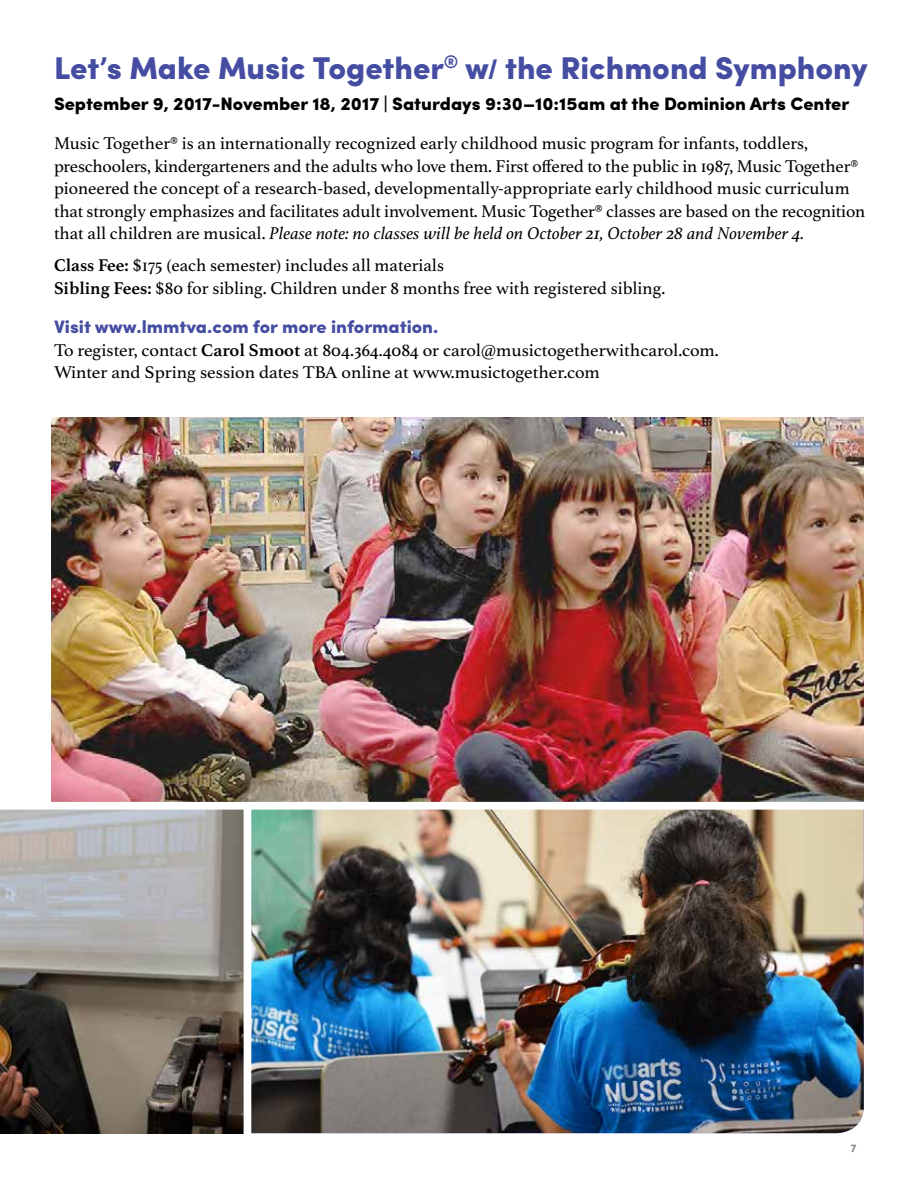
<style>
.page{position:relative;width:918px;height:1188px;background:#fff}
.page>*{position:absolute;margin:0;border:0;box-sizing:border-box;transform-origin:0 0}
.t1{font:900 31.5px "Sofia Pro";color:#444da1}
.t2{font:18px/22.5px "Athelas";color:#000}
.t3{font:900 18px "Sofia Pro";color:#000}
.t4{font:900 18px "Sofia Pro";color:#444da1}
.t5{font:700 12px "Neutraface Text";color:#808285}
.s1{font-style:italic;font-size:28.5px}
.s2{font-style:italic}
.s3{font-weight:700}
</style>
<div class="page">
<img style="left:251px;top:810px;width:613px;height:323px">
<img style="left:0;top:810px;width:244px;height:323px">
<img style="left:51px;top:417px;width:813px;height:385px">
<h1 class="t1" style="left:54px;top:43px;width:815px">Let’s Make Music Together<sup>®</sup> w<span class="s1">/</span>the Richmond Symphony</h1>
<p class="t3" style="left:54px;top:90px;width:797px">September 9, 2017-November 18, 2017 | Saturdays 9:30–10:15am at the Dominion Arts Center</p>
<p class="t2" style="left:54px;top:133px;width:813px">Music Together® is an internationally recognized early childhood music program for infants, toddlers, preschoolers, kindergarteners and the adults who love them. First offered to the public in 1987, Music Together® pioneered the concept of a research-based, developmentally-appropriate early childhood music curriculum that strongly emphasizes and facilitates adult involvement. Music Together® classes are based on the recognition that all children are musical. <span class="s2">Please note: no classes will be held on October 21, October 28 and November 4.</span></p>
<p class="t2" style="left:54px;top:254px;width:613px;line-height:23.9px"><span class="s3">Class Fee:</span> $175 (each semester) includes all materials<br><span class="s3">Sibling Fees:</span> $80 for sibling. Children under 8 months free with registered sibling.</p>
<p class="t4" style="left:54px;top:313px;width:386px">Visit www.lmmtva.com for more information.</p>
<p class="t2" style="left:54px;top:340px;width:666px">To register, contact <span class="s3">Carol Smoot</span> at 804.364.4084 or carol@musictogetherwithcarol.com.<br>Winter and Spring session dates TBA online at www.musictogether.com</p>
<p class="t5" style="left:851px;top:1139px;width:7px">7</p>
</div>
